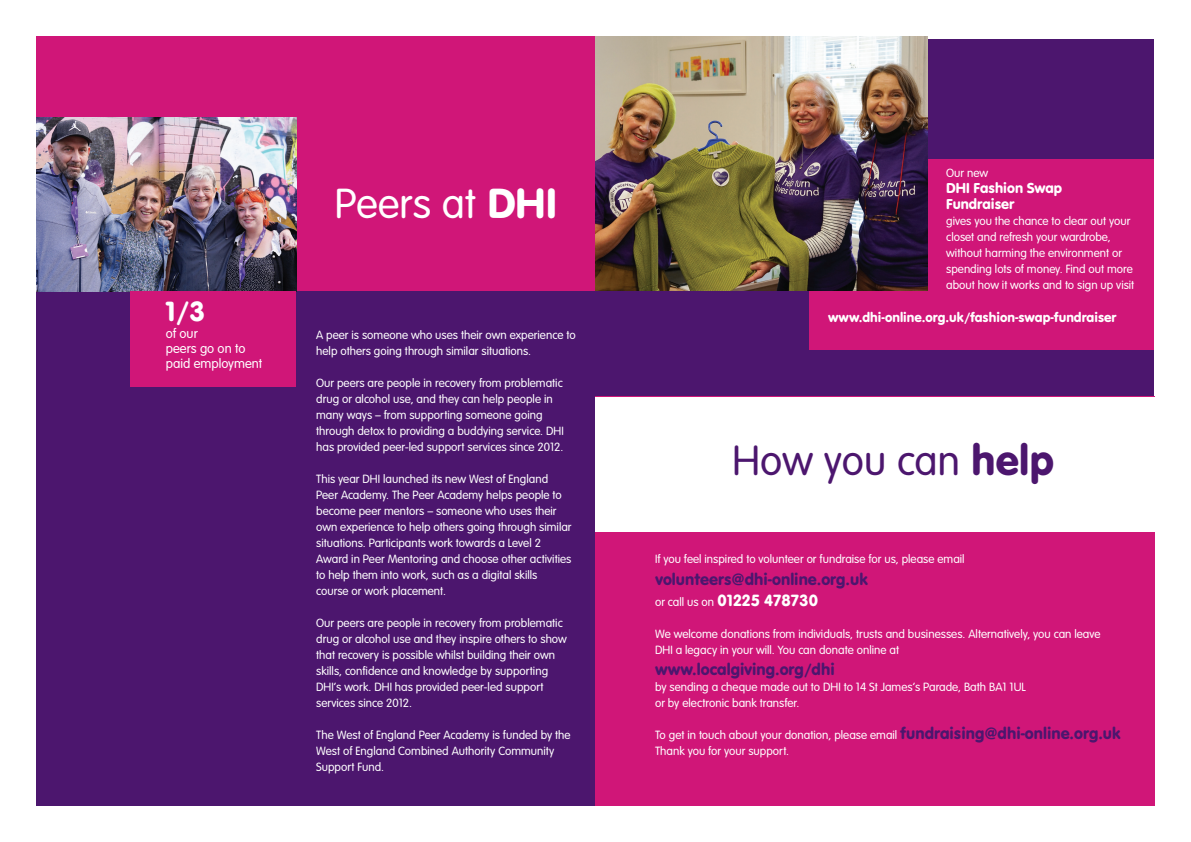
<style>
.page{position:relative;width:1191px;height:842px;background:#fff}
.page>*{position:absolute;margin:0;border:0;box-sizing:border-box;transform-origin:0 0}
.t1{font:300 44px "VAG Rundschrift D";color:#4c166e}
.t2{font:300 44px "VAG Rundschrift D";letter-spacing:.005em;color:#fff}
.t3{font:29px "VAG Rundschrift D";color:#fff}
.t4{font:17px/21px "VAG Rundschrift D";color:#4c166e}
.t5{font:15px/16px "VAG Rundschrift D";color:#fff}
.t6{font:14px "VAG Rundschrift D";color:#fff}
.t7{font:300 14px/15px "VAG Rundschrift D";color:#fff}
.t8{font:300 12.5px/16px "VAG Rundschrift D";color:#fff}
.s1{font-weight:400}
.s2{font-weight:300;font-size:12.5px;color:#fff}
.s3{color:#fff}
.s4{font-weight:400;font-size:17px;color:#4c166e}
</style>
<div class="page">
<div style="left:296px;top:39px;width:857px;height:721px;background:#4c166e"></div>
<div style="left:36px;top:36px;width:559px;height:522px;background:#d01678"></div>
<div style="left:36px;top:291px;width:559px;height:515px;background:#4c166e"></div>
<img style="left:36px;top:118px;width:260px;height:173px">
<div style="left:595px;top:397px;width:560px;height:409px;background:#d01678"></div>
<div style="left:130px;top:291px;width:166px;height:96px;background:#d01678"></div>
<div style="left:809px;top:159px;width:345px;height:191px;background:#d01678"></div>
<div style="left:595px;top:397px;width:586px;height:134px;background:#fff"></div>
<img style="left:595px;top:36px;width:332px;height:255px">
<h1 class="t2" style="left:335px;top:180px;width:223px">Peers at <span class="s1">DHI</span></h1>
<h2 class="t3" style="left:166px;top:294px;width:41px">1/3</h2>
<p class="t7" style="left:166px;top:326px;width:98px">of our<br>peers go on to paid employment</p>
<p class="t8" style="left:316px;top:327px;width:261px">A peer is someone who uses their own experience to help others going through similar situations.</p>
<p class="t8" style="left:316px;top:375px;width:249px">Our peers are people in recovery from problematic drug or alcohol use, and they can help people in many ways – from supporting someone going through detox to providing a buddying service. DHI has provided peer-led support services since 2012.</p>
<p class="t8" style="left:316px;top:471px;width:257px">This year DHI launched its new West of England Peer Academy. The Peer Academy helps people to become peer mentors – someone who uses their own experience to help others going through similar situations. Participants work towards a Level 2<br>Award in Peer Mentoring and choose other activities to help them into work, such as a digital skills course or work placement.</p>
<p class="t8" style="left:316px;top:615px;width:252px">Our peers are people in recovery from problematic drug or alcohol use and they inspire others to show that recovery is possible whilst building their own skills, confidence and knowledge by supporting DHI’s work. DHI has provided peer-led support services since 2012.</p>
<p class="t8" style="left:316px;top:727px;width:256px">The West of England Peer Academy is funded by the<br>West of England Combined Authority Community<br>Support Fund.</p>
<p class="t8" style="left:946px;top:165px;width:43px">Our new</p>
<p class="t5" style="left:946px;top:179px;width:117px">DHI Fashion Swap<br>Fundraiser</p>
<p class="t8" style="left:946px;top:213px;width:190px">gives you the chance to clear out your closet and refresh your wardrobe, without harming the environment or spending lots of money. Find out more about how it works and to sign up visit</p>
<p class="t6" style="left:828px;top:309px;width:290px">www.dhi-online.org.uk/fashion-swap-fundraiser</p>
<h1 class="t1" style="left:732px;top:436px;width:323px">How you can <span class="s1">help</span></h1>
<p class="t8" style="left:655px;top:551px;width:311px">If you feel inspired to volunteer or fundraise for us, please email</p>
<h3 class="t4" style="left:655px;top:569px;width:214px">volunteers@dhi-online.org.uk <span class="s2">or call us on</span> <span class="s3">01225 478730</span></h3>
<p class="t8" style="left:655px;top:626px;width:447px">We welcome donations from individuals, trusts and businesses. Alternatively, you can leave<br>DHI a legacy in your will. You can donate online at</p>
<h3 class="t4" style="left:655px;top:659px;width:181px">www.localgiving.org/dhi</h3>
<p class="t8" style="left:655px;top:679px;width:372px">by sending a cheque made out to DHI to 14 St James’s Parade, Bath BA1 1UL or by electronic bank transfer.</p>
<p class="t8" style="left:655px;top:727px;width:467px">To get in touch about your donation, please email <span class="s4">fundraising@dhi-online.org.uk<br></span>Thank you for your support.</p>
</div>
